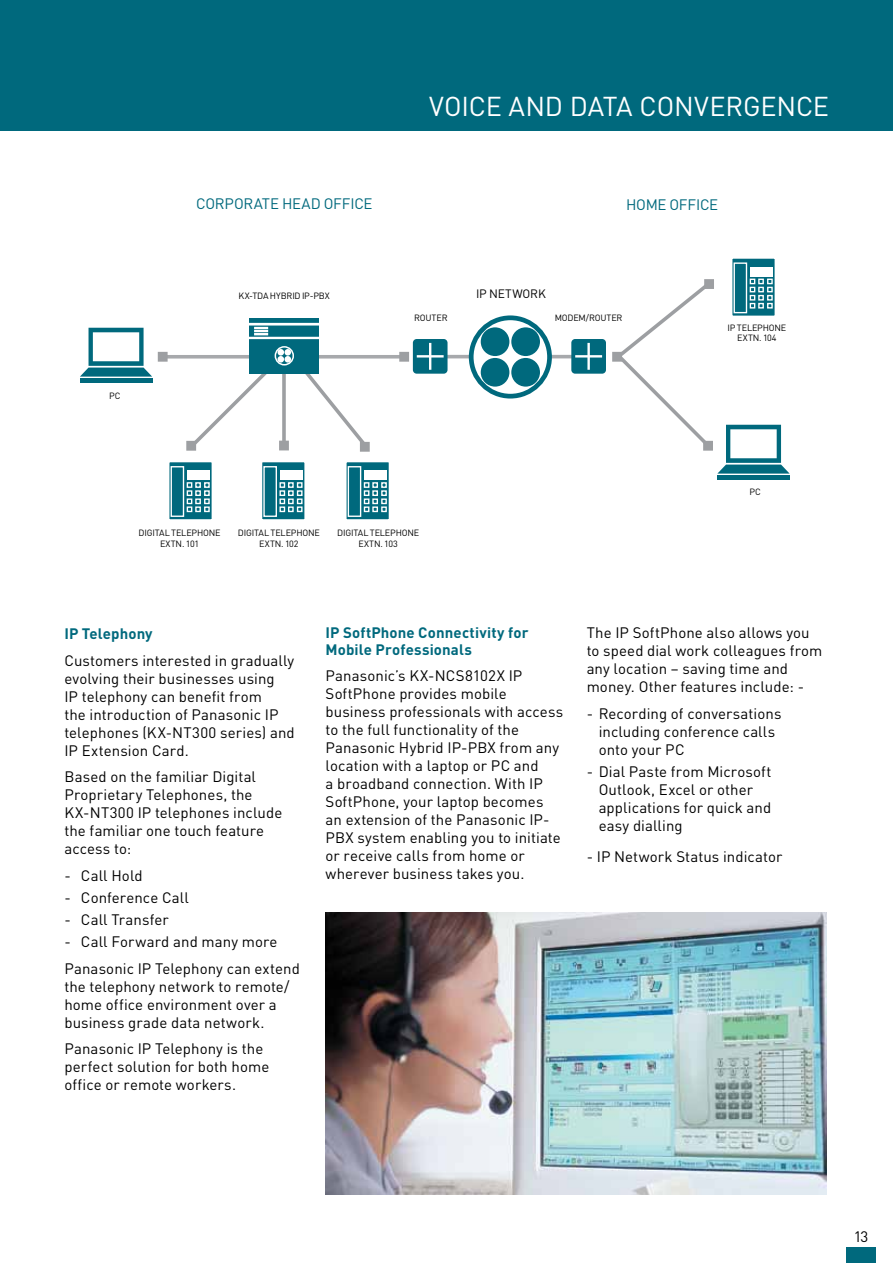
<style>
.page{position:relative;width:893px;height:1263px;background:#fff}
.page>*{position:absolute;margin:0;border:0;box-sizing:border-box;transform-origin:0 0}
.t1{font:27px "DIN";color:#fff}
.t2{font:15px/18px "DIN";letter-spacing:.005em;color:#000}
.t3{font:700 15px/16.5px "DIN";letter-spacing:.01em;color:#00697d}
.t4{font:15px "DIN";letter-spacing:-.015em;color:#00697d}
.t5{font:12px "DIN";letter-spacing:-.01em;color:#000}
.t6{font:9px/10.8px "DIN";letter-spacing:-.015em;color:#000}
</style>
<div class="page">
<div style="left:0;top:0;width:893px;height:131px;background:#00697d"></div>
<div style="left:846px;top:1247px;width:30px;height:16px;background:#00697d"></div>
<hr style="left:436px;top:355px;width:154px;height:3px;background:#a7a9ac">
<svg style="left:187px;top:374px;width:182px;height:77px"></svg>
<svg style="left:168px;top:355px;width:231px;height:4px"></svg>
<div style="left:413px;top:339px;width:34px;height:35px;background:#00697d;border-radius:4px"></div>
<hr style="left:429px;top:343px;width:2px;height:27px;background:#fff">
<hr style="left:417px;top:355px;width:27px;height:2px;background:#fff">
<div style="left:168px;top:461px;width:45px;height:60px;background:#00697d"></div>
<div style="left:167px;top:460px;width:47px;height:62px;border:3px solid #fff"></div>
<div style="left:171px;top:466px;width:13px;height:51px;border:1px solid #fff"></div>
<div style="left:187px;top:470px;width:23px;height:10px;background:#fff"></div>
<svg style="left:187px;top:482px;width:23px;height:30px"></svg>
<div style="left:261px;top:461px;width:45px;height:60px;background:#00697d"></div>
<div style="left:260px;top:460px;width:47px;height:62px;border:3px solid #fff"></div>
<div style="left:263px;top:466px;width:14px;height:51px;border:1px solid #fff"></div>
<div style="left:280px;top:470px;width:22px;height:10px;background:#fff"></div>
<svg style="left:279px;top:482px;width:24px;height:30px"></svg>
<div style="left:345px;top:461px;width:45px;height:60px;background:#00697d"></div>
<div style="left:344px;top:460px;width:47px;height:62px;border:3px solid #fff"></div>
<div style="left:348px;top:466px;width:13px;height:51px;border:1px solid #fff"></div>
<div style="left:364px;top:470px;width:23px;height:10px;background:#fff"></div>
<svg style="left:364px;top:482px;width:23px;height:30px"></svg>
<svg style="left:80px;top:328px;width:72px;height:49px"></svg>
<hr style="left:80px;top:378px;width:72px;height:4px;background:#00697d">
<div style="left:731px;top:257px;width:45px;height:60px;background:#00697d"></div>
<div style="left:730px;top:256px;width:47px;height:62px;border:3px solid #fff"></div>
<div style="left:733px;top:262px;width:14px;height:51px;border:1px solid #fff"></div>
<div style="left:750px;top:267px;width:23px;height:9px;background:#fff"></div>
<svg style="left:614px;top:277px;width:176px;height:197px"></svg>
<hr style="left:717px;top:475px;width:73px;height:4px;background:#00697d">
<div style="left:159px;top:353px;width:7px;height:7px;background:#9d9fa2"></div>
<div style="left:158px;top:352px;width:10px;height:10px;border:3px solid #9d9fa2"></div>
<div style="left:571px;top:339px;width:35px;height:35px;background:#00697d;border-radius:4px"></div>
<hr style="left:587px;top:343px;width:3px;height:27px;background:#fff">
<hr style="left:575px;top:355px;width:27px;height:2px;background:#fff">
<div style="left:401px;top:353px;width:7px;height:7px;background:#9d9fa2"></div>
<div style="left:399px;top:352px;width:10px;height:10px;border:3px solid #9d9fa2"></div>
<div style="left:614px;top:353px;width:7px;height:7px;background:#9d9fa2"></div>
<div style="left:612px;top:352px;width:10px;height:10px;border:3px solid #9d9fa2"></div>
<div style="left:188px;top:442px;width:7px;height:7px;background:#9d9fa2"></div>
<div style="left:186px;top:441px;width:10px;height:10px;border:3px solid #9d9fa2"></div>
<div style="left:280px;top:442px;width:7px;height:7px;background:#9d9fa2"></div>
<div style="left:279px;top:441px;width:10px;height:9px;border:3px solid #9d9fa2"></div>
<div style="left:361px;top:443px;width:7px;height:7px;background:#9d9fa2"></div>
<div style="left:360px;top:442px;width:10px;height:10px;border:3px solid #9d9fa2"></div>
<div style="left:705px;top:442px;width:6px;height:7px;background:#9d9fa2"></div>
<div style="left:703px;top:441px;width:10px;height:10px;border:3px solid #9d9fa2"></div>
<div style="left:706px;top:281px;width:7px;height:6px;background:#9d9fa2"></div>
<div style="left:704px;top:279px;width:10px;height:10px;border:3px solid #9d9fa2"></div>
<div style="left:249px;top:318px;width:70px;height:56px;background:#00697d"></div>
<hr style="left:248px;top:323px;width:73px;height:2px;background:#fff">
<hr style="left:248px;top:337px;width:73px;height:2px;background:#fff">
<svg style="left:254px;top:327px;width:14px;height:8px"></svg>
<svg style="left:275px;top:347px;width:18px;height:18px"></svg>
<div style="left:275px;top:346px;width:19px;height:19px;border:2px solid #fff;border-radius:50%"></div>
<div style="left:278px;top:349px;width:6px;height:7px;background:#fff;border-radius:50%"></div>
<div style="left:284px;top:349px;width:7px;height:7px;background:#fff;border-radius:50%"></div>
<div style="left:278px;top:356px;width:6px;height:7px;background:#fff;border-radius:50%"></div>
<div style="left:284px;top:356px;width:7px;height:7px;background:#fff;border-radius:50%"></div>
<svg style="left:471px;top:318px;width:78px;height:78px"></svg>
<div style="left:469px;top:315px;width:83px;height:83px;border:5px solid #00697d;border-radius:50%"></div>
<div style="left:481px;top:327px;width:28px;height:29px;background:#00697d;border-radius:50%"></div>
<div style="left:511px;top:327px;width:29px;height:29px;background:#00697d;border-radius:50%"></div>
<div style="left:481px;top:358px;width:28px;height:29px;background:#00697d;border-radius:50%"></div>
<div style="left:511px;top:358px;width:29px;height:29px;background:#00697d;border-radius:50%"></div>
<img style="left:326px;top:913px;width:500px;height:282px">
<h1 class="t1" style="left:429px;top:90px;width:16px">voice</h1>
<h1 class="t1" style="left:509px;top:90px;width:19px">and</h1>
<h1 class="t1" style="left:570px;top:90px;width:16px">data</h1>
<h1 class="t1" style="left:639px;top:90px;width:18px">convergence</h1>
<p class="t4" style="left:196px;top:195px;width:178px">CORPORATE HEAD OFFICE</p>
<p class="t4" style="left:626px;top:195px;width:11px">home</p>
<p class="t4" style="left:669px;top:195px;width:50px">OFFICE</p>
<p class="t6" style="left:109px;top:390px;width:13px">PC</p>
<p class="t6" style="left:238px;top:290px;width:38px">KX-TDA hybrid</p>
<p class="t6" style="left:302px;top:290px;width:29px">IP-PBX</p>
<p class="t5" style="left:476px;top:286px;width:71px">IP NETWORK</p>
<p class="t6" style="left:414px;top:312px;width:35px">ROUTER</p>
<p class="t6" style="left:555px;top:312px;width:7px">modem</p>
<p class="t6" style="left:586px;top:312px;width:38px">/ROUTER</p>
<p class="t6" style="left:139px;top:527px;width:6px">digital</p>
<p class="t6" style="left:160px;top:527px;width:62px;text-indent:11px">TELEPHONE<br>EXTN. 101</p>
<p class="t6" style="left:238px;top:527px;width:6px">digital</p>
<p class="t6" style="left:259px;top:527px;width:62px;text-indent:11px">TELEPHONE<br>EXTN. 102</p>
<p class="t6" style="left:337px;top:527px;width:6px">digital</p>
<p class="t6" style="left:358px;top:527px;width:62px;text-indent:11px">TELEPHONE<br>EXTN. 103</p>
<p class="t6" style="left:728px;top:322px;width:60px;text-align:center">IP TELEPHONE<br>EXTN. 104</p>
<p class="t6" style="left:749px;top:486px;width:13px">PC</p>
<p class="t3" style="left:64px;top:625px;width:90px">IP Telephony</p>
<p class="t2" style="left:64px;top:651px;width:232px">Customers interested in gradually evolving their businesses using<br>IP telephony can benefit from<br>the introduction of Panasonic IP telephones (KX-NT300 series) and<br>IP Extension Card.</p>
<p class="t2" style="left:64px;top:767px;width:219px">Based on the familiar Digital<br>Proprietary Telephones, the<br>KX-NT300 IP telephones include the familiar one touch feature access to:</p>
<p class="t2" style="left:64px;top:866px;width:80px">- Call Hold</p>
<p class="t2" style="left:64px;top:888px;width:126px">- Conference Call</p>
<p class="t2" style="left:64px;top:910px;width:106px">- Call Transfer</p>
<p class="t2" style="left:64px;top:928px;width:237px;line-height:26.5px">- Call Forward and many more<br>Panasonic IP Telephony can extend</p>
<p class="t2" style="left:64px;top:977px;width:227px">the telephony network to remote/ home office environment over a business grade data network.</p>
<p class="t2" style="left:64px;top:1040px;width:206px">Panasonic IP Telephony is the perfect solution for both home office or remote workers.</p>
<p class="t3" style="left:326px;top:624px;width:204px">IP SoftPhone Connectivity for<br>Mobile Professionals</p>
<p class="t2" style="left:326px;top:667px;width:239px">Panasonic’s KX-NCS8102X IP<br>SoftPhone provides mobile business professionals with access to the full functionality of the<br>Panasonic Hybrid IP-PBX from any location with a laptop or PC and<br>a broadband connection. With IP<br>SoftPhone, your laptop becomes an extension of the Panasonic IP-<br>PBX system enabling you to initiate or receive calls from home or wherever business takes you.</p>
<p class="t2" style="left:587px;top:623px;width:237px">The IP SoftPhone also allows you to speed dial work colleagues from any location – saving time and money. Other features include: -</p>
<p class="t2" style="left:599px;top:704px;width:184px;text-indent:-12px">- Recording of conversations including conference calls onto your PC</p>
<p class="t2" style="left:599px;top:762px;width:174px;text-indent:-12px">- Dial Paste from Microsoft<br>Outlook, Excel or other applications for quick and easy dialling</p>
<p class="t2" style="left:587px;top:847px;width:197px">- IP Network Status indicator</p>
<p class="t2" style="left:854px;top:1227px;width:16px">13</p>
</div>
